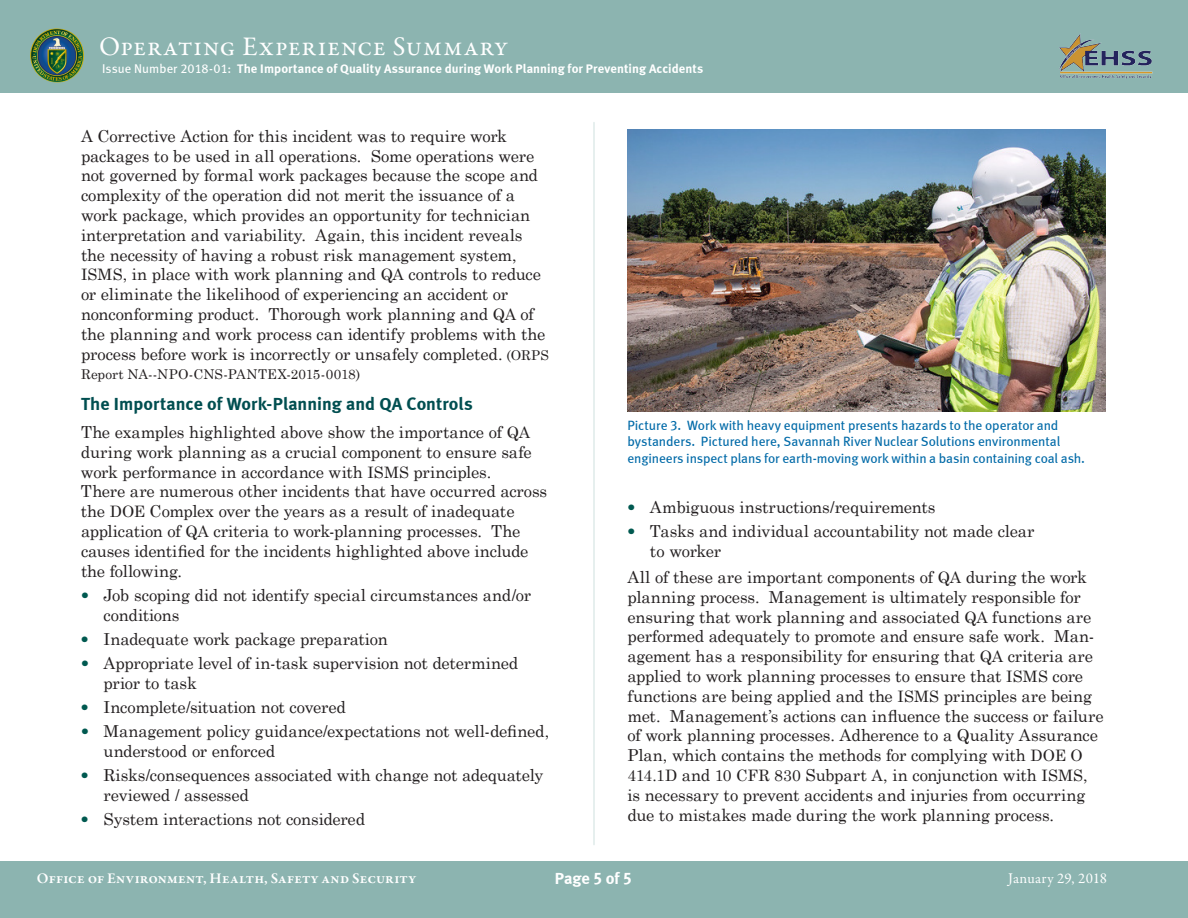
<style>
.page{position:relative;width:1188px;height:918px;background:#fff}
.page>*{position:absolute;margin:0;border:0;box-sizing:border-box;transform-origin:0 0}
.t1{font:27px "Garamond Premr Pro";letter-spacing:.02em;color:#fff}
.Heading{font:18px "Meta Bold LF";color:#004e50}
.Regular_Text_Left_Ju{font:16.5px/19.8px "Century Schoolbook";letter-spacing:-.01em;color:#231f20}
.Regular_Text_Bullets{font:16.5px/19.8px "Century Schoolbook";letter-spacing:-.01em;color:#231f20}
.t2{font:16.5px "Meta Bold LF";letter-spacing:-.01em;color:#fff}
.t3{font:600 15px "Garamond Premr Pro";letter-spacing:.015em;color:#fff}
.t4{font:15px "Garamond Premr Pro";letter-spacing:.015em;color:#fff}
.Heading-2{font:13.5px/16.5px "Meta Book LF";letter-spacing:-.005em;color:#006aa8}
.Regular_Text_Left_Ju-2{font:13.5px "Century Schoolbook";letter-spacing:.01em;color:#231f20}
.Header_subheadline{font:12.75px "Meta Bold LF";letter-spacing:.005em;color:#fff}
.s1{font-family:"Meta Book LF"}
.s2{font-size:15.75px}
.s3{font-size:13.5px}
.s4{font-family:"Meta Bold LF";color:#005950}
</style>
<div class="page">
<div style="left:0;top:0;width:1188px;height:92px;background:#8cb4b0"></div>
<div style="left:0;top:861px;width:1188px;height:57px;background:#8cb4b0"></div>
<img style="left:30px;top:28px;width:54px;height:54px">
<img style="left:1059px;top:34px;width:93px;height:45px">
<hr style="left:593px;top:123px;width:2px;height:722px;background:#dfeae9">
<img style="left:627px;top:130px;width:478px;height:281px">
<h1 class="t1" style="left:99px;top:31px;width:411px">Operating Experience Summary</h1>
<p class="Header_subheadline" style="left:102px;top:61px;width:603px"><span class="s1">Issue Number 2018-01:</span> The Importance of Quality Assurance during Work Planning for Preventing Accidents</p>
<p class="Regular_Text_Left_Ju" style="left:81px;top:125px;width:470px">A Corrective Action for this incident was to require work packages to be used in all operations. Some operations were not governed by formal work packages because the scope and complexity of the operation did not merit the issuance of a work package, which provides an opportunity for technician interpretation and variability. Again, this incident reveals the necessity of having a robust risk management system, <span class="s2">ISMS</span>, in place with work planning and <span class="s2">QA</span> controls to reduce or eliminate the likelihood of experiencing an accident or nonconforming product. Thorough work planning and <span class="s2">QA</span> of the planning and work process can identify problems with the process before work is incorrectly or unsafely completed. <span class="s3">(ORPS</span></p>
<p class="Regular_Text_Left_Ju-2" style="left:81px;top:363px;width:281px">Report NA--NPO-CNS-PANTEX-2015-0018)</p>
<p class="Heading" style="left:81px;top:393px;width:393px">The Importance of Work-Planning and QA Controls</p>
<p class="Regular_Text_Left_Ju" style="left:81px;top:421px;width:468px">The examples highlighted above show the importance of <span class="s2">QA </span>during work planning as a crucial component to ensure safe work performance in accordance with <span class="s2">ISMS</span> principles.<br>There are numerous other incidents that have occurred across the <span class="s2">DOE</span> Complex over the years as a result of inadequate application of <span class="s2">QA</span> criteria to work-planning processes. The causes identified for the incidents highlighted above include the following.</p>
<p class="Regular_Text_Bullets" style="left:104px;top:584px;width:429px;text-indent:-22px"><span class="s4">•</span> Job scoping did not identify special circumstances and/or conditions</p>
<p class="Regular_Text_Bullets" style="left:81px;top:627px;width:308px"><span class="s4">•</span> Inadequate work package preparation</p>
<p class="Regular_Text_Bullets" style="left:103px;top:652px;width:416px;text-indent:-22px"><span class="s4">•</span> Appropriate level of in-task supervision not determined prior to task</p>
<p class="Regular_Text_Bullets" style="left:81px;top:695px;width:267px"><span class="s4">•</span> Incomplete/situation not covered</p>
<p class="Regular_Text_Bullets" style="left:104px;top:720px;width:447px;text-indent:-22px"><span class="s4">•</span> Management policy guidance/expectations not well-defined, understood or enforced</p>
<p class="Regular_Text_Bullets" style="left:104px;top:764px;width:441px;text-indent:-23px"><span class="s4">•</span> Risks/consequences associated with change not adequately reviewed / assessed</p>
<p class="Regular_Text_Bullets" style="left:81px;top:807px;width:286px"><span class="s4">•</span> System interactions not considered</p>
<p class="Heading-2" style="left:627px;top:417px;width:459px">Picture 3. Work with heavy equipment presents hazards to the operator and bystanders. Pictured here, Savannah River Nuclear Solutions environmental engineers inspect plans for earth-moving work within a basin containing coal ash.</p>
<p class="Regular_Text_Bullets" style="left:627px;top:495px;width:309px"><span class="s4">•</span> Ambiguous instructions/requirements</p>
<p class="Regular_Text_Bullets" style="left:650px;top:520px;width:386px;text-indent:-22px"><span class="s4">•</span> Tasks and individual accountability not made clear to worker</p>
<p class="Regular_Text_Left_Ju" style="left:627px;top:566px;width:478px">All of these are important components of <span class="s2">QA</span> during the work planning process. Management is ultimately responsible for ensuring that work planning and associated <span class="s2">QA</span> functions are performed adequately to promote and ensure safe work. Man&shy;agement has a responsibility for ensuring that <span class="s2">QA</span> criteria are applied to work planning processes to ensure that <span class="s2">ISMS</span> core functions are being applied and the <span class="s2">ISMS</span> principles are being met. Management’s actions can influence the success or failure of work planning processes. Adherence to a Quality Assurance Plan, which contains the methods for complying with <span class="s2">DOE O 414.1D</span> and <span class="s2">10 CFR 830</span> Subpart <span class="s2">A</span>, in conjunction with <span class="s2">ISMS</span>, is necessary to prevent accidents and injuries from occurring due to mistakes made during the work planning process.</p>
<p class="t2" style="left:555px;top:868px;width:79px">Page 5 of 5</p>
<p class="t3" style="left:37px;top:869px;width:381px">Office of Environment, Health, Safety and Security</p>
<p class="t4" style="left:1008px;top:869px;width:100px">January 29, 2018</p>
</div>
